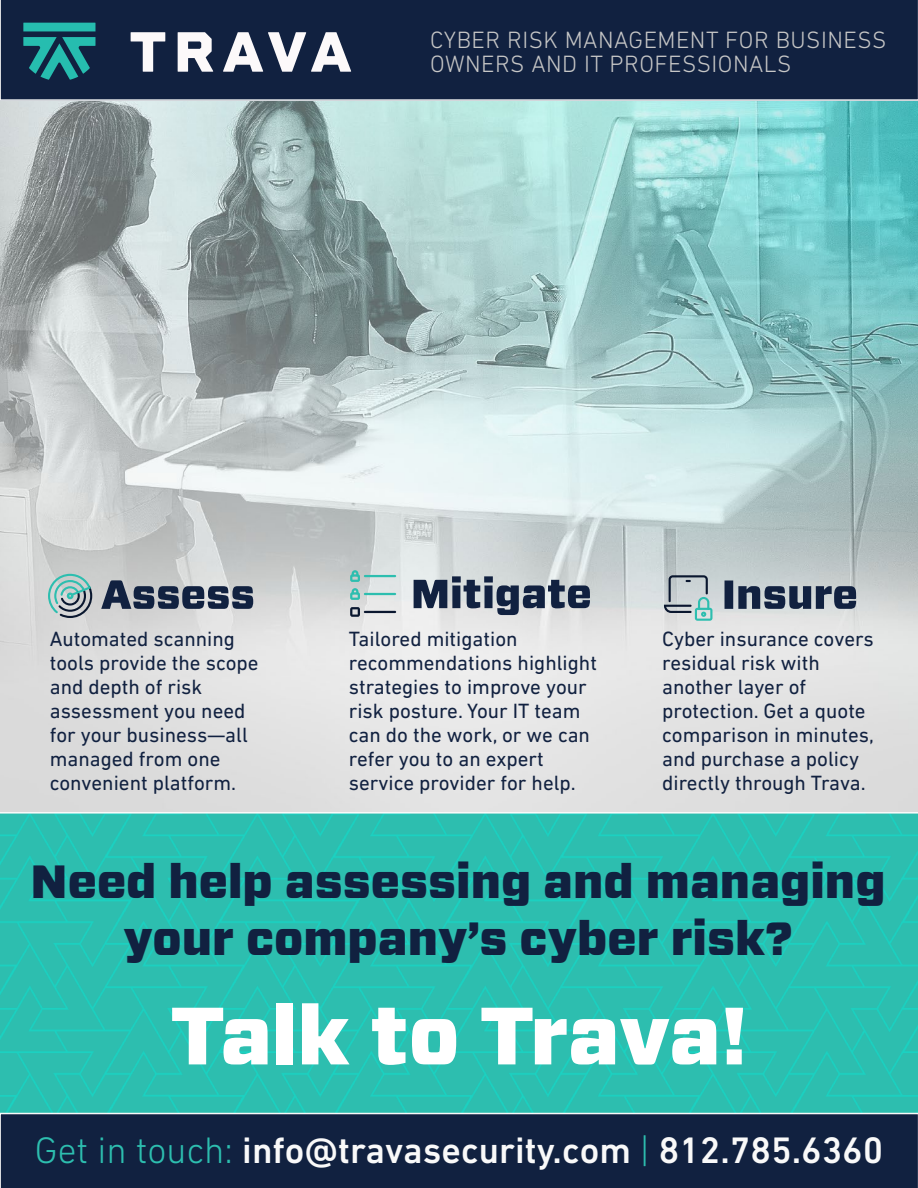
<style>
.page{position:relative;width:918px;height:1188px;background:#fff}
.page>*{position:absolute;margin:0;border:0;box-sizing:border-box;transform-origin:0 0}
.t1{font:900 81px "Forza";letter-spacing:-.01em;color:#fff}
.t2{font:900 46.5px/57px "Forza";color:#112140;text-align:center}
.t3{font:500 37.5px "DIN Next LT Pro";color:#f9f9f9}
.t4{font:300 24px/24px "DIN Next LT Pro";letter-spacing:.02em;color:#c6c6c6}
.t5{font:21px/24px "DIN Next LT Pro";color:#112140}
.s1{font-weight:300;color:#2dbeaf}
</style>
<div class="page">
<img style="left:0;top:101px;width:918px;height:711px">
<img style="left:0;top:813px;width:918px;height:300px">
<div style="left:0;top:1114px;width:918px;height:74px;background:#112140"></div>
<div style="left:0;top:0;width:918px;height:101px;background:#112140"></div>
<svg style="left:131px;top:32px;width:220px;height:40px"></svg>
<svg style="left:23px;top:23px;width:73px;height:57px;background:#1c737a"></svg>
<svg style="left:664px;top:575px;width:48px;height:46px;background:#a8b9bd"></svg>
<svg style="left:350px;top:570px;width:46px;height:12px"></svg>
<svg style="left:350px;top:588px;width:46px;height:12px"></svg>
<svg style="left:350px;top:607px;width:46px;height:10px"></svg>
<svg style="left:414px;top:576px;width:176px;height:39px;background:#7c8694"></svg>
<svg style="left:725px;top:581px;width:131px;height:28px;background:#647082"></svg>
<svg style="left:101px;top:580px;width:152px;height:29px;background:#677081"></svg>
<svg style="left:48px;top:574px;width:44px;height:44px;background:#98b6b6"></svg>
<p class="t4" style="left:430px;top:30px;width:458px">CYBER RISK MANAGEMENT FOR BUSINESS<br>OWNERS AND IT PROFESSIONALS</p>
<p class="t5" style="left:50px;top:629px;width:210px">Automated scanning tools provide the scope and depth of risk assessment you need for your business—all managed from one convenient platform.</p>
<p class="t5" style="left:662px;top:629px;width:213px">Cyber insurance covers residual risk with another layer of protection. Get a quote comparison in minutes, and purchase a policy directly through Trava.</p>
<p class="t5" style="left:349px;top:629px;width:250px">Tailored mitigation recommendations highlight strategies to improve your risk posture. Your IT team can do the work, or we can refer you to an expert service provider for help.</p>
<h2 class="t2" style="left:31px;top:855px;width:856px">Need help assessing and managing your company’s cyber risk?</h2>
<h1 class="t1" style="left:171px;top:1000px;width:578px">Talk to Trava!</h1>
<h3 class="t3" style="left:35px;top:1135px;width:850px"><span class="s1">Get in touch:</span> info@travasecurity.com <span class="s1">|</span> 812.785.6360</h3>
</div>
